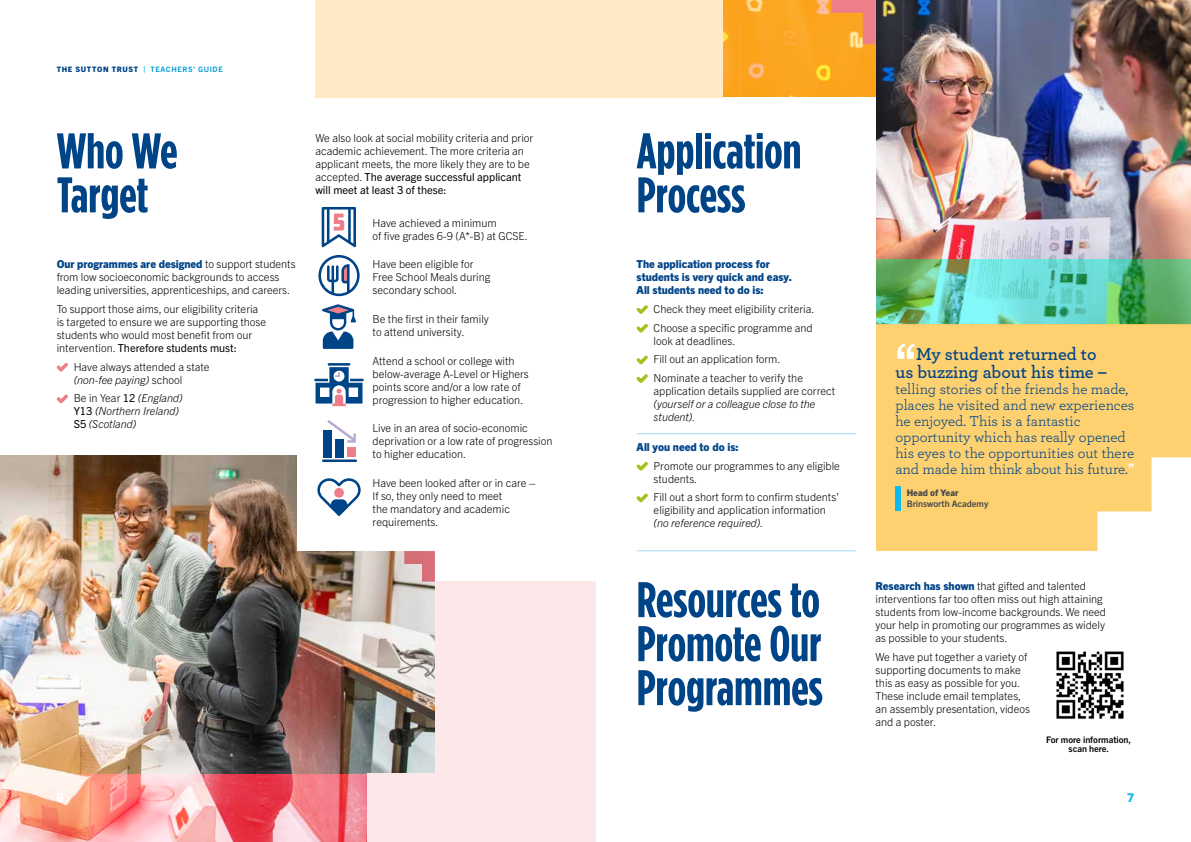
<style>
.page{position:relative;width:1191px;height:842px;background:#fff}
.page>*{position:absolute;margin:0;border:0;box-sizing:border-box;transform-origin:0 0}
.t1{font:700 50px/44px "Gotham Condensed";letter-spacing:-.005em;color:#048}
.t2{font:700 50px "Gotham Condensed";color:#fff}
.t3{font:600 18px/18px "Archer";color:#048;text-align:center}
.t4{font:15px/16px "Archer";color:#048}
.t5{font:800 12px "Trade Gothic Next LT Pro";color:#0bbbef}
.t6{font:300 11px/13px "Trade Gothic Next LT Pro";color:#000}
.t7{font:italic 300 11px/13px "Trade Gothic Next LT Pro";color:#000}
.t8{font:800 11px/13px "Trade Gothic Next LT Pro";color:#048}
.t9{font:700 9px/9px "Trade Gothic Next LT Pro";color:#000;text-align:center}
.t10{font:700 9px "Trade Gothic Next LT Pro";color:#4a4a49}
.t11{font:800 9px "Trade Gothic Next LT Pro";color:#4a4a49}
.t12{font:800 7.5px "Trade Gothic Next LT Pro";letter-spacing:.09em;color:#048}
.s1{font-family:"Gotham Condensed";font-weight:700;color:#0bbbef}
.s2{font-weight:700;color:#009bd3}
.s3{font-weight:400}
.s4{font-weight:800;color:#048}
.s5{font-style:italic}
.s6{font-style:normal}
.s7{font-weight:400;font-style:normal}
.s8{font-family:"Gotham Condensed";font-weight:700;color:#fff}
</style>
<div class="page">
<div style="left:0;top:582px;width:595px;height:260px;background:#fde8e9"></div>
<img style="left:0;top:455px;width:435px;height:319px">
<div style="left:298px;top:400px;width:265px;height:151px;background:#fff"></div>
<svg style="left:404px;top:551px;width:31px;height:31px"></svg>
<svg style="left:0;top:774px;width:90px;height:68px"></svg>
<svg style="left:90px;top:774px;width:277px;height:68px"></svg>
<img style="left:875px;top:0;width:316px;height:260px">
<hr style="left:636px;top:433px;width:219px;height:1px;background:#a1daf8">
<svg style="left:636px;top:305px;width:12px;height:9px"></svg>
<svg style="left:636px;top:324px;width:12px;height:9px"></svg>
<svg style="left:636px;top:355px;width:12px;height:9px"></svg>
<svg style="left:636px;top:374px;width:12px;height:9px"></svg>
<svg style="left:636px;top:462px;width:12px;height:9px"></svg>
<svg style="left:636px;top:493px;width:12px;height:9px"></svg>
<img style="left:876px;top:260px;width:315px;height:65px">
<svg style="left:723px;top:0;width:152px;height:97px;background:#fca624"></svg>
<svg style="left:831px;top:0;width:44px;height:44px;background:#f5955b"></svg>
<div style="left:875px;top:325px;width:316px;height:226px;background:#fdd070"></div>
<hr style="left:636px;top:550px;width:219px;height:1px;background:#a1daf8">
<img style="left:1056px;top:651px;width:68px;height:68px">
<svg style="left:322px;top:207px;width:34px;height:40px"></svg>
<hr style="left:328px;top:363px;width:22px;height:3px;background:#048">
<svg style="left:314px;top:367px;width:50px;height:39px"></svg>
<div style="left:323px;top:430px;width:9px;height:27px;background:#048"></div>
<div style="left:335px;top:439px;width:9px;height:18px;background:#048"></div>
<div style="left:347px;top:447px;width:9px;height:10px;background:#ef7e8b"></div>
<svg style="left:327px;top:420px;width:29px;height:23px"></svg>
<hr style="left:322px;top:459px;width:35px;height:3px;background:#048">
<svg style="left:317px;top:478px;width:44px;height:38px"></svg>
<svg style="left:318px;top:255px;width:41px;height:41px"></svg>
<svg style="left:322px;top:304px;width:34px;height:45px"></svg>
<div style="left:895px;top:486px;width:6px;height:24px;background:#0bbbef"></div>
<svg style="left:1097px;top:457px;width:94px;height:94px"></svg>
<svg style="left:57px;top:363px;width:11px;height:9px"></svg>
<svg style="left:57px;top:394px;width:11px;height:9px"></svg>
<div style="left:315px;top:0;width:408px;height:97px;background:#ffeac5"></div>
<p class="t12" style="left:57px;top:64px;width:168px">THE SUTTON TRUST <span class="s1">|</span> <span class="s2">TEACHERS’ GUIDE</span></p>
<h1 class="t1" style="left:57px;top:129px;width:122px">Who We<br>Target</h1>
<p class="t6" style="left:315px;top:131px;width:219px">We also look at social mobility criteria and prior academic achievement. The more criteria an applicant meets, the more likely they are to be accepted. <span class="s3">The average successful applicant will meet at least 3 of these:</span></p>
<p class="t6" style="left:372px;top:215px;width:157px">Have achieved a minimum<br>of five grades 6-9 (A*-B) at GCSE.</p>
<p class="t6" style="left:372px;top:257px;width:119px">Have been eligible for<br>Free School Meals during secondary school.</p>
<p class="t6" style="left:372px;top:312px;width:118px">Be the first in their family to attend university.</p>
<p class="t6" style="left:372px;top:353px;width:158px">Attend a school or college with below-average A-Level or Highers points score and/or a low rate of progression to higher education.</p>
<p class="t6" style="left:372px;top:421px;width:181px">Live in an area of socio-economic deprivation or a low rate of progression to higher education.</p>
<p class="t6" style="left:372px;top:475px;width:165px">Have been looked after or in care –<br>If so, they only need to meet<br>the mandatory and academic requirements.</p>
<p class="t6" style="left:57px;top:257px;width:240px"><span class="s4">Our programmes are designed</span> to support students from low socioeconomic backgrounds to access leading universities, apprenticeships, and careers.</p>
<p class="t6" style="left:57px;top:302px;width:211px">To support those aims, our eligibility criteria is targeted to ensure we are supporting those students who would most benefit from our intervention. <span class="s3">Therefore students must:</span></p>
<p class="t6" style="left:74px;top:359px;width:137px">Have always attended a state <span class="s5">(non-fee paying)</span> school</p>
<p class="t7" style="left:74px;top:391px;width:110px"><span class="s6">Be in Year</span> <span class="s7">12</span> (England)<br><span class="s7">Y13</span> (Northern Ireland)<br><span class="s7">S5</span> (Scotland)</p>
<h1 class="t1" style="left:636px;top:129px;width:166px">Application<br>Process</h1>
<p class="t8" style="left:636px;top:257px;width:157px">The application process for students is very quick and easy.<br>All students need to do is:</p>
<p class="t6" style="left:653px;top:299px;width:162px;line-height:18.7px">Check they meet eligibility criteria.<br>Choose a specific programme and</p>
<p class="t6" style="left:653px;top:330px;width:151px;line-height:18.7px">look at deadlines.<br>Fill out an application form.<br>Nominate a teacher to verify the</p>
<p class="t6" style="left:653px;top:384px;width:183px">application details supplied are correct</p>
<p class="t7" style="left:653px;top:397px;width:163px">(yourself or a colleague close to the student).</p>
<p class="t8" style="left:636px;top:440px;width:104px">All you need to do is:</p>
<p class="t6" style="left:653px;top:458px;width:188px">Promote our programmes to any eligible students.</p>
<p class="t6" style="left:653px;top:490px;width:187px">Fill out a short form to confirm students’ eligibility and application information</p>
<p class="t7" style="left:653px;top:516px;width:111px">(no reference required).</p>
<h1 class="t2" style="left:895px;top:332px;width:22px">“</h1>
<h2 class="t3" style="left:895px;top:344px;width:213px">My student returned to<br>us buzzing about his time –</h2>
<h3 class="t4" style="left:895px;top:380px;width:240px">telling stories of the friends he made, places he visited and new experiences he enjoyed. This is a fantastic opportunity which has really opened his eyes to the opportunities out there and made him think about his future.<span class="s8">”</span></h3>
<p class="t11" style="left:906px;top:487px;width:53px">Head of Year</p>
<p class="t10" style="left:906px;top:498px;width:83px">Brinsworth Academy</p>
<h1 class="t1" style="left:636px;top:577px;width:188px;text-align:justify">Resources to Promote Our Programmes</h1>
<p class="t6" style="left:875px;top:579px;width:232px"><span class="s4">Research has shown</span> that gifted and talented interventions far too often miss out high attaining students from low-income backgrounds. We need your help in promoting our programmes as widely as possible to your students.</p>
<p class="t6" style="left:875px;top:650px;width:156px">We have put together a variety of supporting documents to make this as easy as possible for you.<br>These include email templates, an assembly presentation, videos and a poster.</p>
<p class="t9" style="left:1046px;top:734px;width:86px">For more information, scan here.</p>
<p class="t5" style="left:1127px;top:789px;width:9px">7</p>
</div>
